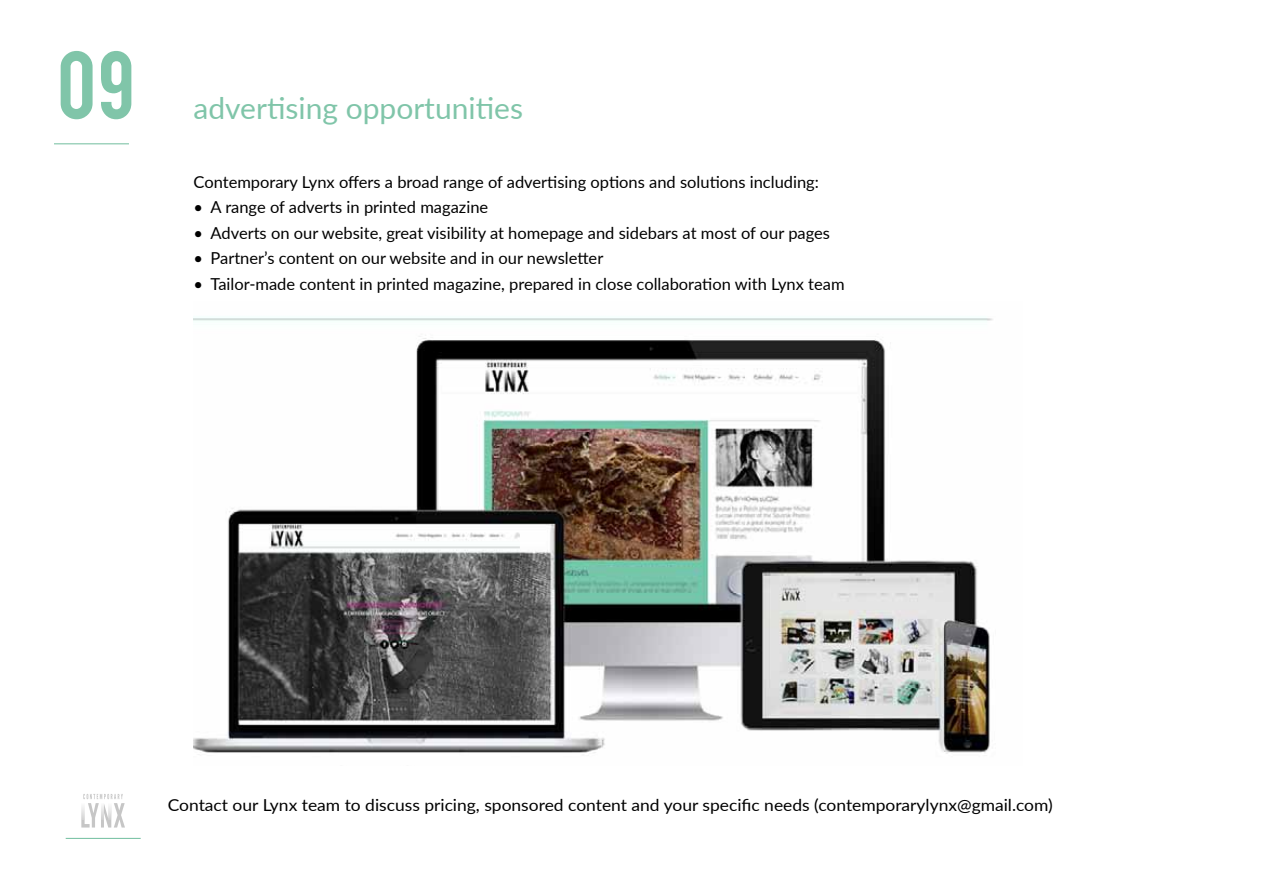
<style>
.page{position:relative;width:1263px;height:893px;background:#fff}
.page>*{position:absolute;margin:0;border:0;box-sizing:border-box;transform-origin:0 0}
.t1{font:75px "Bebas";color:#80c5a9}
.t2{font:30px "Lato";color:#80c5a9}
.t3{font:16.5px "Lato";color:#000}
.t4{font:16.5px "Lato";color:#000;scale:1.06 1}
</style>
<div class="page">
<hr style="left:66px;top:838px;width:75px;height:1px;background:#80c5a9">
<svg style="left:81px;top:794px;width:44px;height:33px"></svg>
<hr style="left:54px;top:143px;width:75px;height:1px;background:#80c5a9">
<img style="left:193px;top:318px;width:800px;height:436px">
<h1 class="t1" style="left:57px;top:31px;width:79px">09</h1>
<h2 class="t2" style="left:193px;top:86px;width:331px">advertising opportunities</h2>
<p class="t3" style="left:193px;top:170px;width:627px">Contemporary Lynx offers a broad range of advertising options and solutions including:</p>
<p class="t3" style="left:193px;top:196px;width:296px">• A range of adverts in printed magazine</p>
<p class="t3" style="left:193px;top:221px;width:638px">• Adverts on our website, great visibility at homepage and sidebars at most of our pages</p>
<p class="t3" style="left:193px;top:247px;width:411px">• Partner’s content on our website and in our newsletter</p>
<p class="t3" style="left:193px;top:272px;width:653px">• Tailor-made content in printed magazine, prepared in close collaboration with Lynx team</p>
<p class="t4" style="left:168px;top:793px;width:836px">Contact our Lynx team to discuss pricing, sponsored content and your specific needs (contemporarylynx@gmail.com)</p>
</div>
